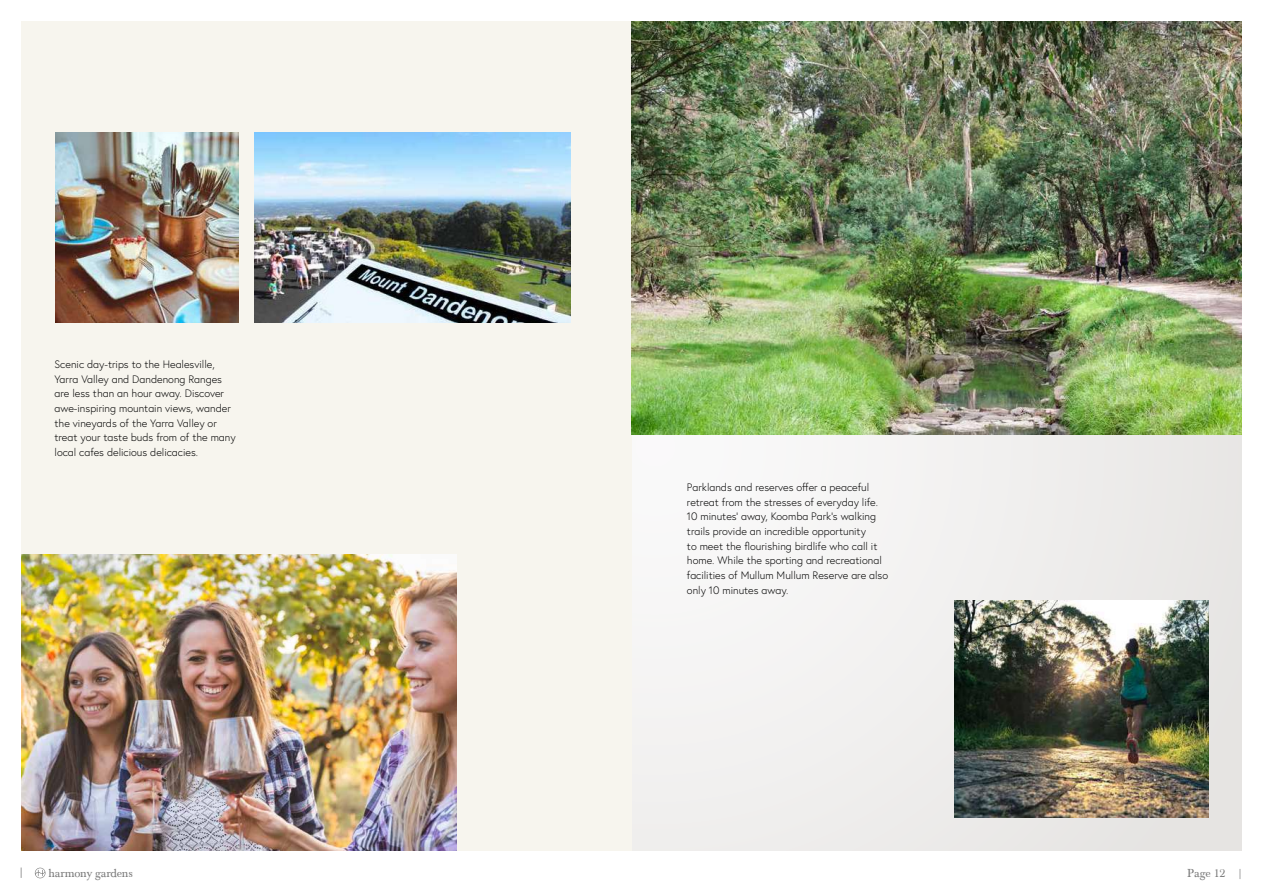
<style>
.page{position:relative;width:1263px;height:893px;background:#fff}
.page>*{position:absolute;margin:0;border:0;box-sizing:border-box;transform-origin:0 0}
.t1{font:12px "Baskerville";letter-spacing:-.01em;color:#787878}
.t2{font:12px "DIN Cond";color:#787878}
.t3{font:300 10.8px/14.7px "Europa";color:#000}
</style>
<div class="page">
<div style="left:21px;top:21px;width:1221px;height:829px;background:#f1f0f0"></div>
<svg style="left:35px;top:868px;width:10px;height:10px"></svg>
<div style="left:21px;top:21px;width:610px;height:829px;background:#f7f5ee"></div>
<img style="left:631px;top:21px;width:611px;height:413px">
<img style="left:21px;top:555px;width:435px;height:295px">
<img style="left:254px;top:132px;width:316px;height:190px">
<img style="left:955px;top:601px;width:253px;height:216px">
<img style="left:56px;top:132px;width:183px;height:190px">
<p class="t3" style="left:55px;top:357px;width:183px">Scenic day-trips to the Healesville, Yarra Valley and Dandenong Ranges are less than an hour away. Discover awe-inspiring mountain views, wander the vineyards of the Yarra Valley or treat your taste buds from of the many local cafes delicious delicacies.</p>
<p class="t3" style="left:687px;top:480px;width:203px">Parklands and reserves offer a peaceful retreat from the stresses of everyday life.<br>10 minutes’ away, Koomba Park’s walking trails provide an incredible opportunity<br>to meet the flourishing birdlife who call it home. While the sporting and recreational facilities of Mullum Mullum Reserve are also only 10 minutes away.</p>
<p class="t2" style="left:20px;top:866px;width:5px">|</p>
<p class="t1" style="left:49px;top:864px;width:86px">harmony gardens</p>
<p class="t1" style="left:1187px;top:864px;width:57px">Page 12 |</p>
</div>
